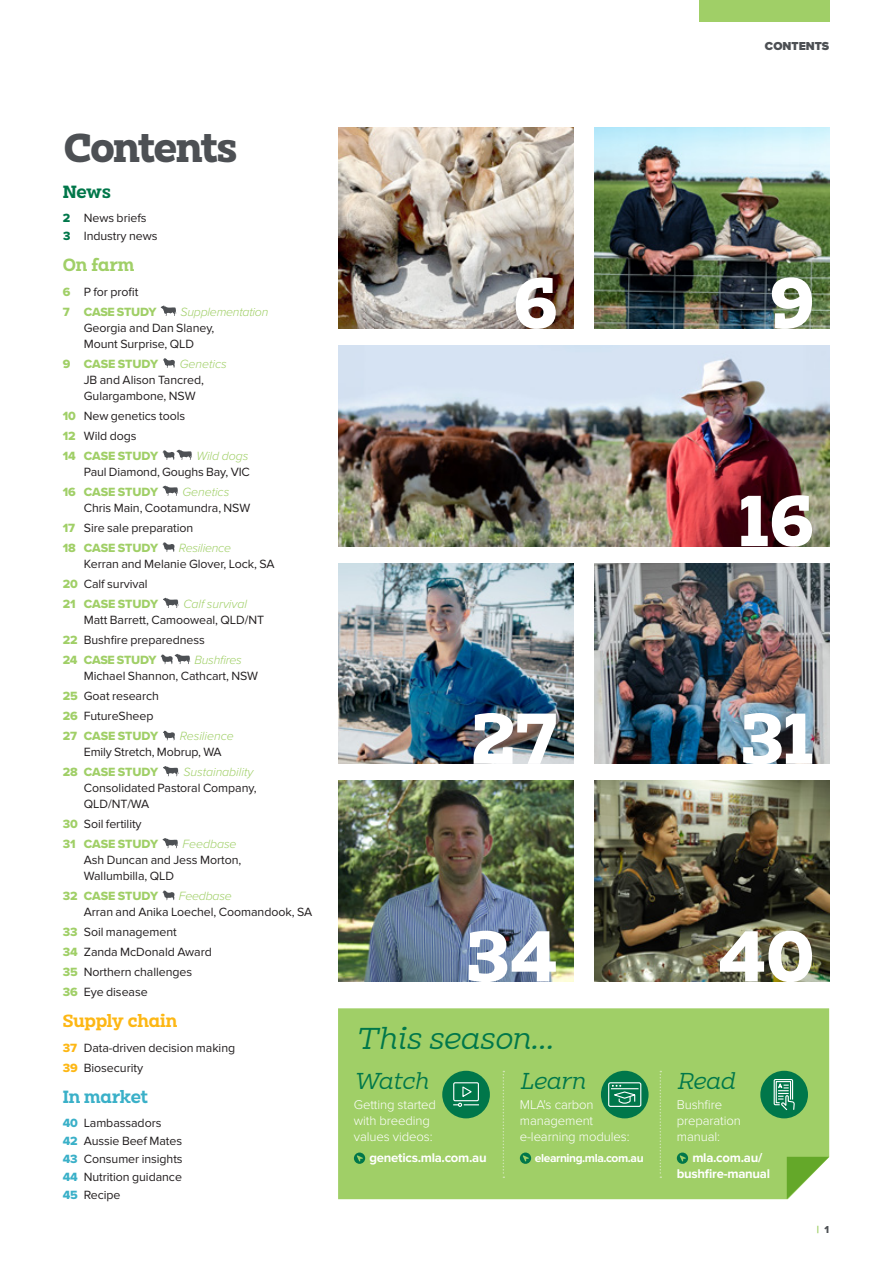
<style>
.page{position:relative;width:893px;height:1263px;background:#fff}
.page>*{position:absolute;margin:0;border:0;box-sizing:border-box;transform-origin:0 0}
.t1{font:700 75px "Clab";color:#fff}
.t2{font:700 42px "Clab";letter-spacing:-.035em;color:#4d5054}
.t3{font:italic 300 31.5px "Clab";letter-spacing:-.01em;color:#00774a}
.t4{font:italic 300 24px "Clab";letter-spacing:-.03em;color:#00774a}
.t5{font:600 18.45px "Clab";letter-spacing:-.02em;color:#fdb714}
.t6{font:600 18.45px "Clab";letter-spacing:-.02em;color:#3ab0c8}
.t7{font:600 18.45px "Clab";color:#a0cf67}
.t8{font:600 18.45px "Clab";color:#00774a}
.t9{font:300 13.2px/16.2px "Proxima Nova";letter-spacing:-.01em;color:#fff}
.t10{font:700 13.2px/16.2px "Proxima Nova";letter-spacing:-.02em;color:#fff;text-align:center}
.t11{font:12.3px/20.1px "Proxima Nova";letter-spacing:-.005em;color:#231f20}
.t12{font:12.3px "Proxima Nova Extrabld";letter-spacing:-.01em;color:#a0cf67}
.t13{font:italic 300 12.3px "Proxima Nova";letter-spacing:-.005em;color:#a0cf67}
.t14{font:700 12px "Proxima Nova";letter-spacing:-.035em;color:#fff}
.t15{font:900 12px "Proxima Nova";color:#4d5054}
.t16{font:10.5px "Proxima Nova Extrabld";color:#a0cf67}
.s1{font-family:"Proxima Nova Extrabld";color:#00774a}
.s2{font-family:"Proxima Nova Extrabld";color:#a0cf67}
.s3{font-family:"Proxima Nova Extrabld";color:#fdb714}
.s4{font-family:"Proxima Nova Extrabld";color:#3ab0c8}
.s5{color:#4d5054}
</style>
<div class="page">
<div style="left:338px;top:1008px;width:491px;height:191px;background:#a0cf67"></div>
<svg style="left:787px;top:1157px;width:42px;height:42px"></svg>
<svg style="left:161px;top:306px;width:15px;height:10px"></svg>
<svg style="left:163px;top:358px;width:12px;height:10px"></svg>
<svg style="left:163px;top:450px;width:29px;height:10px"></svg>
<svg style="left:163px;top:486px;width:15px;height:10px"></svg>
<svg style="left:163px;top:542px;width:12px;height:10px"></svg>
<svg style="left:163px;top:598px;width:16px;height:10px"></svg>
<svg style="left:161px;top:654px;width:29px;height:10px"></svg>
<svg style="left:163px;top:731px;width:12px;height:9px"></svg>
<svg style="left:163px;top:766px;width:16px;height:10px"></svg>
<svg style="left:163px;top:838px;width:15px;height:10px"></svg>
<svg style="left:163px;top:890px;width:12px;height:10px"></svg>
<div style="left:760px;top:1071px;width:48px;height:47px;background:#00774a;border-radius:50%"></div>
<svg style="left:773px;top:1079px;width:22px;height:32px"></svg>
<div style="left:442px;top:1071px;width:48px;height:47px;background:#00774a;border-radius:50%"></div>
<div style="left:453px;top:1082px;width:26px;height:19px;border:1px solid #fff"></div>
<svg style="left:454px;top:1085px;width:24px;height:22px"></svg>
<svg style="left:503px;top:1071px;width:1px;height:107px"></svg>
<svg style="left:660px;top:1071px;width:1px;height:107px"></svg>
<img style="left:338px;top:781px;width:235px;height:200px">
<img style="left:594px;top:781px;width:235px;height:200px">
<img style="left:338px;top:128px;width:235px;height:200px">
<img style="left:594px;top:563px;width:235px;height:201px">
<img style="left:338px;top:345px;width:491px;height:201px">
<img style="left:594px;top:128px;width:235px;height:200px">
<img style="left:338px;top:563px;width:235px;height:201px">
<svg style="left:354px;top:1152px;width:11px;height:12px"></svg>
<svg style="left:520px;top:1152px;width:11px;height:12px"></svg>
<svg style="left:677px;top:1152px;width:11px;height:12px"></svg>
<div style="left:601px;top:1071px;width:48px;height:47px;background:#00774a;border-radius:50%"></div>
<div style="left:608px;top:1082px;width:33px;height:25px;border:1px solid #fff;border-radius:2px"></div>
<svg style="left:611px;top:1085px;width:27px;height:19px"></svg>
<div style="left:699px;top:0;width:130px;height:21px;background:#a0cf67"></div>
<h2 class="t2" style="left:64px;top:123px;width:175px">Contents</h2>
<h3 class="t8" style="left:63px;top:181px;width:50px">News</h3>
<p class="t11" style="left:63px;top:209px;width:96px;line-height:18px"><span class="s1">2</span> News briefs<br><span class="s1">3</span> Industry news</p>
<h3 class="t7" style="left:63px;top:254px;width:73px">On farm</h3>
<p class="t11" style="left:63px;top:282px;width:77px"><span class="s2">6</span> P for profit</p>
<p class="t12" style="left:63px;top:303px;width:95px">7 CASE STUDY</p>
<p class="t13" style="left:181px;top:303px;width:89px">Supplementation</p>
<p class="t11" style="left:84px;top:320px;width:132px;line-height:15.9px">Georgia and Dan Slaney,<br>Mount Surprise, QLD</p>
<p class="t12" style="left:63px;top:354px;width:97px">9 CASE STUDY</p>
<p class="t13" style="left:180px;top:354px;width:48px">Genetics</p>
<p class="t11" style="left:84px;top:372px;width:122px;line-height:15.9px">JB and Alison Tancred,<br>Gulargambone, NSW</p>
<p class="t11" style="left:63px;top:406px;width:124px"><span class="s2">10</span> New genetics tools<br><span class="s2">12</span> Wild dogs</p>
<p class="t12" style="left:63px;top:446px;width:97px">14 CASE STUDY</p>
<p class="t13" style="left:196px;top:446px;width:54px">Wild dogs</p>
<p class="t11" style="left:84px;top:462px;width:168px">Paul Diamond, Goughs Bay, VIC</p>
<p class="t12" style="left:63px;top:482px;width:97px">16 CASE STUDY</p>
<p class="t13" style="left:182px;top:482px;width:48px">Genetics</p>
<p class="t11" style="left:63px;top:498px;width:189px;text-indent:21px">Chris Main, Cootamundra, NSW<br><span class="s2">17</span> Sire sale preparation</p>
<p class="t12" style="left:63px;top:539px;width:97px">18 CASE STUDY</p>
<p class="t13" style="left:179px;top:539px;width:54px">Resilience</p>
<p class="t11" style="left:63px;top:554px;width:213px;text-indent:21px">Kerran and Melanie Glover, Lock, SA<br><span class="s2">20</span> Calf survival</p>
<p class="t12" style="left:63px;top:595px;width:97px">21 CASE STUDY</p>
<p class="t13" style="left:183px;top:595px;width:65px">Calf survival</p>
<p class="t11" style="left:63px;top:610px;width:203px;text-indent:21px">Matt Barrett, Camooweal, QLD/NT<br><span class="s2">22</span> Bushfire preparedness</p>
<p class="t12" style="left:63px;top:651px;width:95px">24 CASE STUDY</p>
<p class="t13" style="left:195px;top:651px;width:49px">Bushfires</p>
<p class="t11" style="left:63px;top:666px;width:197px;text-indent:21px">Michael Shannon, Cathcart, NSW<br><span class="s2">25</span> Goat research<br><span class="s2">26</span> FutureSheep</p>
<p class="t12" style="left:63px;top:727px;width:97px">27 CASE STUDY</p>
<p class="t13" style="left:180px;top:727px;width:55px">Resilience</p>
<p class="t11" style="left:84px;top:742px;width:139px">Emily Stretch, Mobrup, WA</p>
<p class="t12" style="left:63px;top:763px;width:97px">28 CASE STUDY</p>
<p class="t13" style="left:183px;top:763px;width:71px">Sustainability</p>
<p class="t11" style="left:84px;top:780px;width:174px;line-height:15.9px">Consolidated Pastoral Company,<br>QLD/NT/WA</p>
<p class="t11" style="left:63px;top:814px;width:80px"><span class="s2">30</span> Soil fertility</p>
<p class="t12" style="left:63px;top:835px;width:97px">31 CASE STUDY</p>
<p class="t13" style="left:182px;top:835px;width:56px">Feedbase</p>
<p class="t11" style="left:84px;top:852px;width:159px;line-height:15.9px">Ash Duncan and Jess Morton,<br>Wallumbilla, QLD</p>
<p class="t12" style="left:63px;top:887px;width:97px">32 CASE STUDY</p>
<p class="t13" style="left:179px;top:887px;width:54px">Feedbase</p>
<p class="t11" style="left:63px;top:902px;width:251px;text-indent:21px">Arran and Anika Loechel, Coomandook, SA<br><span class="s2">33</span> Soil management<br><span class="s2">34</span> Zanda McDonald Award<br><span class="s2">35</span> Northern challenges<br><span class="s2">36</span> Eye disease</p>
<h3 class="t5" style="left:63px;top:1010px;width:116px">Supply chain</h3>
<p class="t11" style="left:63px;top:1038px;width:174px"><span class="s3">37</span> Data-driven decision making<br><span class="s3">39</span> Biosecurity</p>
<h3 class="t6" style="left:63px;top:1086px;width:87px">In market</h3>
<p class="t11" style="left:63px;top:1114px;width:122px;line-height:18px"><span class="s4">40</span> Lambassadors<br><span class="s4">42</span> Aussie Beef Mates<br><span class="s4">43</span> Consumer insights<br><span class="s4">44</span> Nutrition guidance<br><span class="s4">45</span> Recipe</p>
<h1 class="t1" style="left:513px;top:258px;width:46px">6</h1>
<h1 class="t1" style="left:471px;top:693px;width:88px">27</h1>
<p class="t15" style="left:765px;top:37px;width:66px">CONTENTS</p>
<h1 class="t1" style="left:770px;top:258px;width:46px">9</h1>
<h1 class="t1" style="left:739px;top:476px;width:76px">16</h1>
<h1 class="t1" style="left:741px;top:693px;width:75px">31</h1>
<h1 class="t1" style="left:467px;top:911px;width:93px">34</h1>
<h1 class="t1" style="left:718px;top:911px;width:98px">40</h1>
<h3 class="t3" style="left:355px;top:1020px;width:200px">This season...</h3>
<h3 class="t4" style="left:354px;top:1067px;width:76px">Watch</h3>
<p class="t9" style="left:354px;top:1096px;width:84px">Getting started with breeding values videos:</p>
<p class="t10" style="left:369px;top:1149px;width:119px">genetics.mla.com.au</p>
<h3 class="t4" style="left:520px;top:1067px;width:67px">Learn</h3>
<p class="t9" style="left:520px;top:1096px;width:111px">MLA's carbon management e-learning modules:</p>
<p class="t14" style="left:535px;top:1151px;width:110px">elearning.mla.com.au</p>
<h3 class="t4" style="left:677px;top:1067px;width:60px">Read</h3>
<p class="t9" style="left:677px;top:1096px;width:66px">Bushfire preparation manual:</p>
<p class="t10" style="left:677px;top:1149px;width:95px">mla.com.au/ bushfire-manual</p>
<p class="t16" style="left:817px;top:1222px;width:14px">| <span class="s5">1</span></p>
</div>
